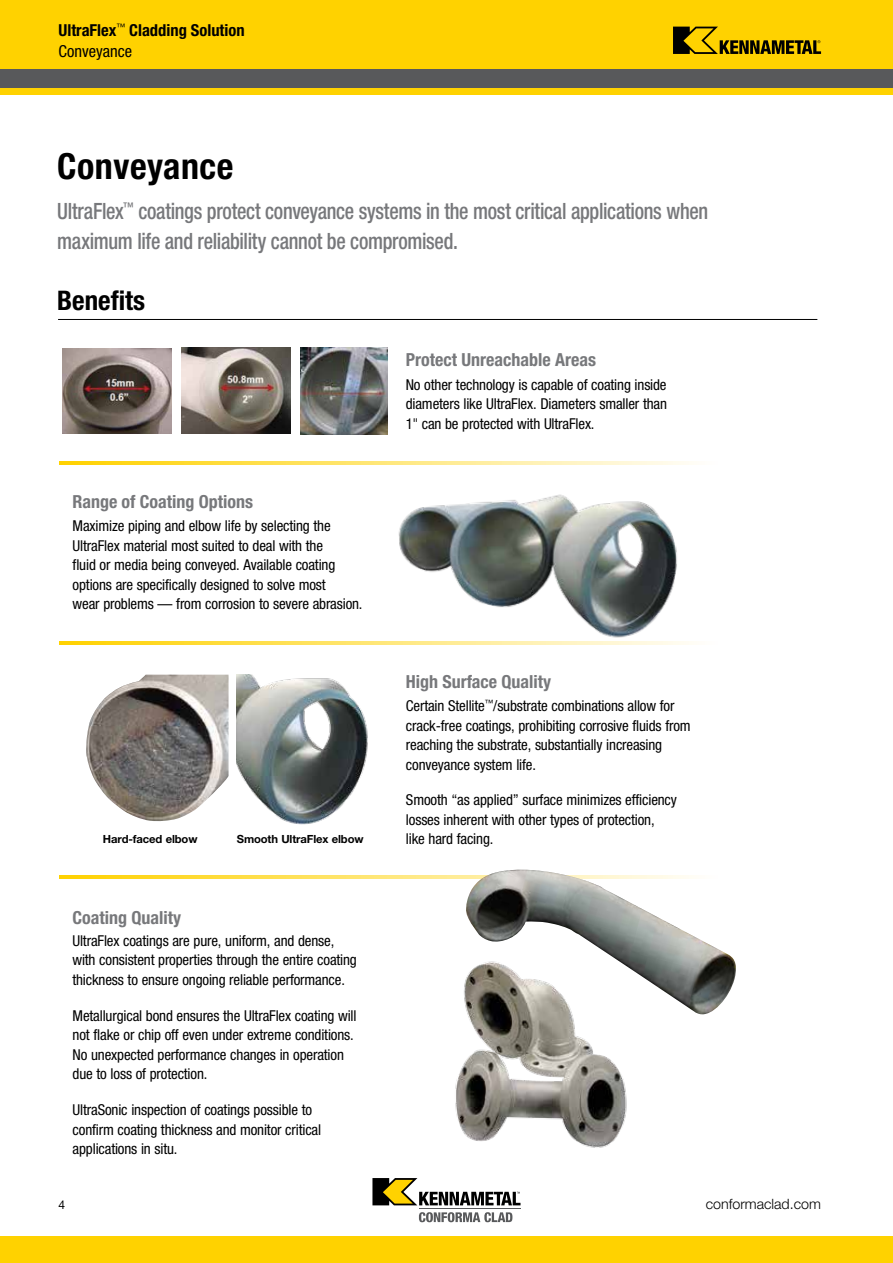
<style>
.page{position:relative;width:893px;height:1263px;background:#fff}
.page>*{position:absolute;margin:0;border:0;box-sizing:border-box;transform-origin:0 0}
.t1{font:700 condensed 36px "Helvetica Neue LT Std";letter-spacing:.015em;color:#000}
.t2{font:700 condensed 27px "Helvetica Neue LT Std";color:#000}
.t3{font:500 condensed 22.5px/30px "Helvetica Neue LT Std";letter-spacing:-.015em;color:#77787b;scale:.9 1}
.t4{font:700 condensed 18px "Helvetica Neue LT Std";color:#77787b}
.t5{font:700 condensed 16.5px/21px "Helvetica Neue LT Std";color:#000}
.t6{font:condensed 15px/19.5px "Helvetica Neue LT Std";letter-spacing:-.01em;color:#000}
.t7{font:300 14.25px "Helvetica Neue LT Std";color:#000}
.t8{font:12px "Helvetica Neue LT Std";color:#000}
.t9{font:700 11.25px "Helvetica Neue LT Std";letter-spacing:-.01em;color:#000}
.s1{font-weight:400}
.s2{font-weight:300}
</style>
<div class="page">
<div style="left:0;top:0;width:893px;height:94px;background:#ffd200"></div>
<div style="left:0;top:1236px;width:893px;height:27px;background:#ffd200"></div>
<div style="left:0;top:69px;width:893px;height:18px;background:#58595b"></div>
<svg style="left:673px;top:27px;width:148px;height:27px"></svg>
<hr style="left:419px;top:1209px;width:101px;height:1px;background:#58595b">
<svg style="left:419px;top:1212px;width:93px;height:10px"></svg>
<svg style="left:372px;top:1178px;width:148px;height:27px"></svg>
<img style="left:382px;top:494px;width:310px;height:151px">
<img style="left:62px;top:348px;width:109px;height:86px">
<img style="left:86px;top:675px;width:143px;height:147px">
<img style="left:181px;top:348px;width:109px;height:86px">
<img style="left:236px;top:674px;width:132px;height:151px">
<img style="left:300px;top:348px;width:87px;height:87px">
<img style="left:455px;top:1017px;width:172px;height:131px">
<svg style="left:59px;top:461px;width:633px;height:4px;background:#ffe678"></svg>
<hr style="left:59px;top:641px;width:663px;height:3px;background:#ffd200">
<hr style="left:59px;top:876px;width:663px;height:3px;background:#ffd200">
<img style="left:464px;top:870px;width:272px;height:147px">
<hr style="left:58px;top:319px;width:759px;height:1px;background:#000">
<p class="t5" style="left:58px;top:19px;width:188px">UltraFlex<sup>™</sup> Cladding Solution<br><span class="s1">Conveyance</span></p>
<h1 class="t1" style="left:57px;top:144px;width:178px">Conveyance</h1>
<h3 class="t3" style="left:57px;top:196px;width:725px">UltraFlex<sup>™</sup> coatings protect conveyance systems in the most critical applications when maximum life and reliability cannot be compromised.</h3>
<h2 class="t2" style="left:57px;top:284px;width:89px">Benefits</h2>
<p class="t4" style="left:406px;top:349px;width:192px">Protect Unreachable Areas</p>
<p class="t4" style="left:72px;top:491px;width:182px">Range of Coating Options</p>
<p class="t6" style="left:73px;top:516px;width:291px">Maximize piping and elbow life by selecting the UltraFlex material most suited to deal with the<br>fluid or media being conveyed. Available coating options are specifically designed to solve most<br>wear problems — from corrosion to severe abrasion.</p>
<p class="t9" style="left:103px;top:832px;width:96px">Hard-faced elbow</p>
<p class="t9" style="left:237px;top:832px;width:128px">Smooth UltraFlex elbow</p>
<p class="t4" style="left:73px;top:906px;width:110px">Coating Quality</p>
<p class="t6" style="left:72px;top:930px;width:286px">UltraFlex coatings are pure, uniform, and dense, with consistent properties through the entire coating thickness to ensure ongoing reliable performance.</p>
<p class="t6" style="left:73px;top:1005px;width:285px">Metallurgical bond ensures the UltraFlex coating will not flake or chip off even under extreme conditions.<br>No unexpected performance changes in operation due to loss of protection.</p>
<p class="t6" style="left:73px;top:1100px;width:250px">UltraSonic inspection of coatings possible to confirm coating thickness and monitor critical applications in situ.</p>
<p class="t6" style="left:406px;top:375px;width:263px;text-align:justify">No other technology is capable of coating inside diameters like UltraFlex. Diameters smaller than 1<span class="s2">"</span> can be protected with UltraFlex.</p>
<p class="t4" style="left:406px;top:670px;width:147px">High Surface Quality</p>
<p class="t6" style="left:406px;top:696px;width:286px">Certain Stellite<sup>™</sup>/substrate combinations allow for crack-free coatings, prohibiting corrosive fluids from reaching the substrate, substantially increasing conveyance system life.</p>
<p class="t6" style="left:406px;top:790px;width:272px">Smooth “as applied” surface minimizes efficiency losses inherent with other types of protection, like hard facing.</p>
<p class="t8" style="left:58px;top:1197px;width:8px">4</p>
<p class="t7" style="left:706px;top:1195px;width:117px">conformaclad.com</p>
</div>
